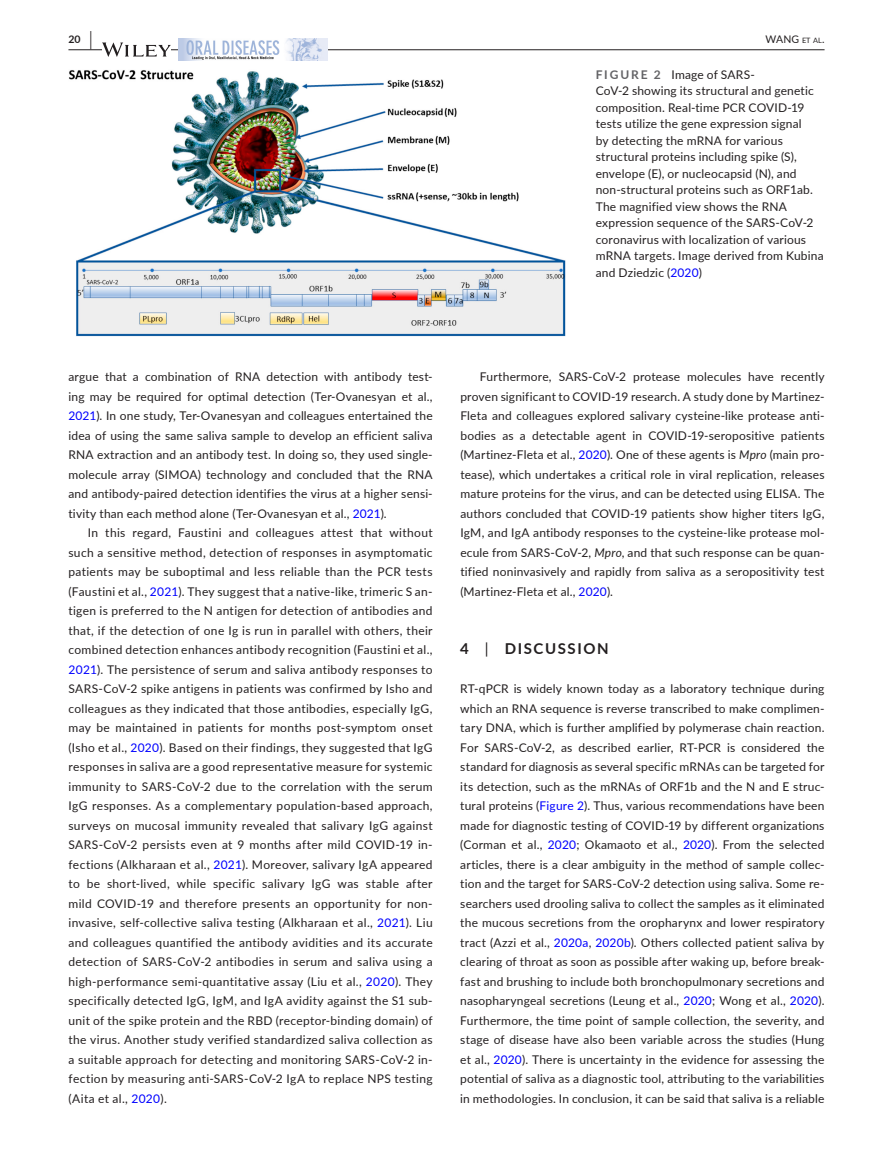
<style>
.page{position:relative;width:893px;height:1174px;background:#fff}
.page>*{position:absolute;margin:0;border:0;box-sizing:border-box;transform-origin:0 0}
.t1{font:700 15px "Lato";letter-spacing:.11em;color:#231f20}
.t2{font:12px/19.5px "Lato";letter-spacing:.015em;color:#231f20;text-align:justify}
.t3{font:10.5px "Lato";color:#231f20}
.t4{font:700 10.5px "Lato";color:#231f20}
.s1{font-size:19.5px}
.s2{font-size:7.35px}
.s3{font-weight:700;color:#636366}
.s4{color:#00f}
.s5{font-style:italic}
.s6{font-weight:400}
</style>
<div class="page">
<hr style="left:68px;top:49px;width:756px;height:1px;background:#231f20">
<svg style="left:102px;top:42px;width:69px;height:15px"></svg>
<img style="left:178px;top:38px;width:149px;height:23px">
<img style="left:69px;top:70px;width:497px;height:267px">
<p class="t4" style="left:68px;top:31px;width:25px">20 <span class="s1">|</span></p>
<p class="t3" style="left:765px;top:31px;width:61px">WANG <span class="s2">et al</span>.</p>
<p class="t2" style="left:596px;top:66px;width:229px;line-height:16.5px;text-align:left"><span class="s3">FIGURE 2</span> Image of SARS-<br>CoV-2 showing its structural and genetic composition. Real-time PCR COVID-19 tests utilize the gene expression signal<br>by detecting the mRNA for various structural proteins including spike (S), envelope (E), or nucleocapsid (N), and non-structural proteins such as ORF1ab.<br>The magnified view shows the RNA expression sequence of the SARS-CoV-2 coronavirus with localization of various mRNA targets. Image derived from Kubina and Dziedzic (<span class="s4">2020</span>)</p>
<p class="t2" style="left:68px;top:366px;width:366px">argue that a combination of RNA detection with antibody test&shy;ing may be required for optimal detection (Ter-Ovanesyan et al., <span class="s4">2021</span>). In one study, Ter-Ovanesyan and colleagues entertained the idea of using the same saliva sample to develop an efficient saliva RNA extraction and an antibody test. In doing so, they used single&shy;molecule array (SIMOA) technology and concluded that the RNA and antibody-paired detection identifies the virus at a higher sensi&shy;tivity than each method alone (Ter-Ovanesyan et al., <span class="s4">2021</span>).</p>
<p class="t2" style="left:68px;top:522px;width:366px;text-indent:20px">In this regard, Faustini and colleagues attest that without such a sensitive method, detection of responses in asymptomatic patients may be suboptimal and less reliable than the PCR tests (Faustini et al., <span class="s4">2021</span>). They suggest that a native-like, trimeric S an&shy;tigen is preferred to the N antigen for detection of antibodies and that, if the detection of one Ig is run in parallel with others, their combined detection enhances antibody recognition (Faustini et al., <span class="s4">2021</span>). The persistence of serum and saliva antibody responses to SARS-CoV-2 spike antigens in patients was confirmed by Isho and colleagues as they indicated that those antibodies, especially IgG, may be maintained in patients for months post-symptom onset (Isho et al., <span class="s4">2020</span>). Based on their findings, they suggested that IgG responses in saliva are a good representative measure for systemic immunity to SARS-CoV-2 due to the correlation with the serum IgG responses. As a complementary population-based approach, surveys on mucosal immunity revealed that salivary IgG against SARS-CoV-2 persists even at 9 months after mild COVID-19 in&shy;fections (Alkharaan et al., <span class="s4">2021</span>). Moreover, salivary IgA appeared to be short-lived, while specific salivary IgG was stable after mild COVID-19 and therefore presents an opportunity for non&shy;invasive, self-collective saliva testing (Alkharaan et al., <span class="s4">2021</span>). Liu and colleagues quantified the antibody avidities and its accurate detection of SARS-CoV-2 antibodies in serum and saliva using a high-performance semi-quantitative assay (Liu et al., <span class="s4">2020</span>). They specifically detected IgG, IgM, and IgA avidity against the S1 sub&shy;unit of the spike protein and the RBD (receptor-binding domain) of the virus. Another study verified standardized saliva collection as a suitable approach for detecting and monitoring SARS-CoV-2 in&shy;fection by measuring anti-SARS-CoV-2 IgA to replace NPS testing (Aita et al., <span class="s4">2020</span>).</p>
<p class="t2" style="left:460px;top:366px;width:366px;text-indent:20px">Furthermore, SARS-CoV-2 protease molecules have recently proven significant to COVID-19 research. A study done by Martinez-Fleta and colleagues explored salivary cysteine-like protease anti&shy;bodies as a detectable agent in COVID-19-seropositive patients (Martinez-Fleta et al., <span class="s4">2020</span>). One of these agents is <span class="s5">Mpro</span> (main pro&shy;tease), which undertakes a critical role in viral replication, releases mature proteins for the virus, and can be detected using ELISA. The authors concluded that COVID-19 patients show higher titers IgG, IgM, and IgA antibody responses to the cysteine-like protease mol&shy;ecule from SARS-CoV-2, <span class="s5">Mpro</span>, and that such response can be quan&shy;tified noninvasively and rapidly from saliva as a seropositivity test (Martinez-Fleta et al., <span class="s4">2020</span>).</p>
<p class="t1" style="left:460px;top:638px;width:150px">4 <span class="s6">|</span> DISCUSSION</p>
<p class="t2" style="left:460px;top:678px;width:366px">RT-qPCR is widely known today as a laboratory technique during which an RNA sequence is reverse transcribed to make complimen&shy;tary DNA, which is further amplified by polymerase chain reaction.<br>For SARS-CoV-2, as described earlier, RT-PCR is considered the standard for diagnosis as several specific mRNAs can be targeted for its detection, such as the mRNAs of ORF1b and the N and E struc&shy;tural proteins (<span class="s4">Figure 2</span>). Thus, various recommendations have been made for diagnostic testing of COVID-19 by different organizations (Corman et al., <span class="s4">2020</span>; Okamaoto et al., <span class="s4">2020</span>). From the selected articles, there is a clear ambiguity in the method of sample collec&shy;tion and the target for SARS-CoV-2 detection using saliva. Some re&shy;searchers used drooling saliva to collect the samples as it eliminated the mucous secretions from the oropharynx and lower respiratory tract (Azzi et al., <span class="s4">2020a</span>, <span class="s4">2020b</span>). Others collected patient saliva by clearing of throat as soon as possible after waking up, before break&shy;fast and brushing to include both bronchopulmonary secretions and nasopharyngeal secretions (Leung et al., <span class="s4">2020</span>; Wong et al., <span class="s4">2020</span>).<br>Furthermore, the time point of sample collection, the severity, and stage of disease have also been variable across the studies (Hung et al., <span class="s4">2020</span>). There is uncertainty in the evidence for assessing the potential of saliva as a diagnostic tool, attributing to the variabilities in methodologies. In conclusion, it can be said that saliva is a reliable</p>
</div>
